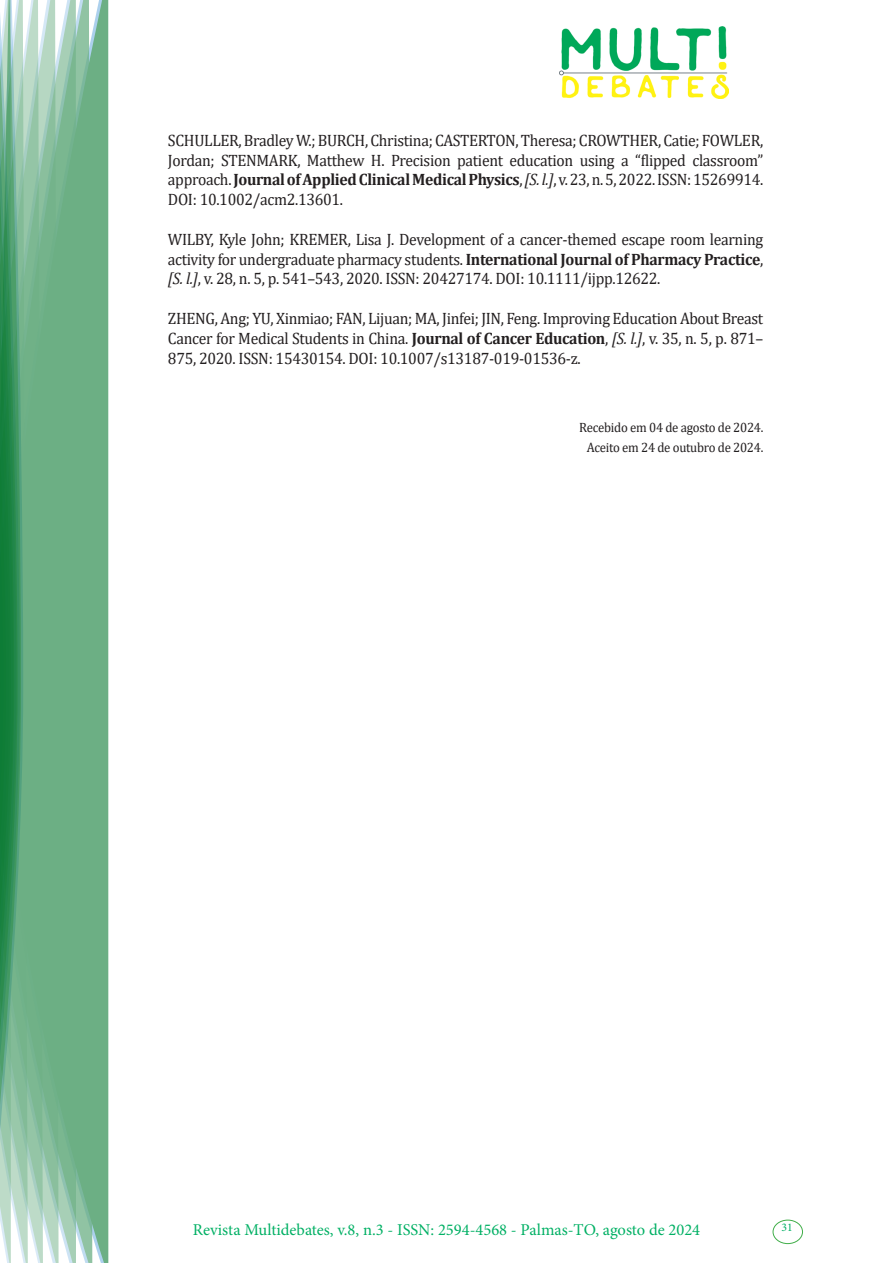
<style>
.page{position:relative;width:893px;height:1263px;background:#fff}
.page>*{position:absolute;margin:0;border:0;box-sizing:border-box;transform-origin:0 0}
.texto{font:16.5px/19.8px "Cambria";letter-spacing:-.02em;color:#231f20;text-align:justify;scale:.95 1}
.t1{font:16.5px "Minion Pro";color:#00b064}
.texto-2{font:13.5px "Cambria";letter-spacing:-.02em;color:#231f20;scale:.95 1}
.t2{font:11.7px "Minion Pro";color:#00b064}
.s1{font-weight:700}
.s2{font-style:italic}
</style>
<div class="page">
<img style="left:559px;top:26px;width:169px;height:72px">
<div style="left:95px;top:0;width:14px;height:1263px;background:#6caf84"></div>
<svg style="left:79px;top:0;width:16px;height:1263px;background:#71b289"></svg>
<svg style="left:62px;top:0;width:17px;height:1263px;background:#75b48c"></svg>
<svg style="left:45px;top:0;width:17px;height:1263px;background:#7cb792"></svg>
<svg style="left:30px;top:0;width:15px;height:1263px;background:#80ba96"></svg>
<svg style="left:0;top:0;width:30px;height:1263px;background:#61a97f"></svg>
<div style="left:772px;top:1219px;width:31px;height:25px;border:1px solid #40ae49;border-radius:50%"></div>
<p class="texto" style="left:168px;top:130px;width:628px">SCHULLER, Bradley W.; BURCH, Christina; CASTERTON, Theresa; CROWTHER, Catie; FOWLER, Jordan; STENMARK, Matthew H. Precision patient education using a “flipped classroom” approach. <span class="s1">Journal of Applied Clinical Medical Physics</span>, <span class="s2">[S. l.]</span>, v. 23, n. 5, 2022. ISSN: 15269914.<br>DOI: 10.1002/acm2.13601.</p>
<p class="texto" style="left:168px;top:229px;width:628px">WILBY, Kyle John; KREMER, Lisa J. Development of a cancer-themed escape room learning activity for undergraduate pharmacy students. <span class="s1">International Journal of Pharmacy Practice</span>, <span class="s2">[S. l.]</span>, v. 28, n. 5, p. 541–543, 2020. ISSN: 20427174. DOI: 10.1111/ijpp.12622.</p>
<p class="texto" style="left:168px;top:308px;width:628px">ZHENG, Ang; YU, Xinmiao; FAN, Lijuan; MA, Jinfei; JIN, Feng. Improving Education About Breast Cancer for Medical Students in China. <span class="s1">Journal of Cancer Education</span>, <span class="s2">[S. l.]</span>, v. 35, n. 5, p. 871– 875, 2020. ISSN: 15430154. DOI: 10.1007/s13187-019-01536-z.</p>
<p class="texto-2" style="left:579px;top:419px;width:195px">Recebido em 04 de agosto de 2024.</p>
<p class="texto-2" style="left:587px;top:439px;width:187px">Aceito em 24 de outubro de 2024.</p>
<p class="t1" style="left:193px;top:1218px;width:509px">Revista Multidebates, v.8, n.3 - ISSN: 2594-4568 - Palmas-TO, agosto de 2024</p>
<p class="t2" style="left:781px;top:1219px;width:13px">31</p>
</div>
